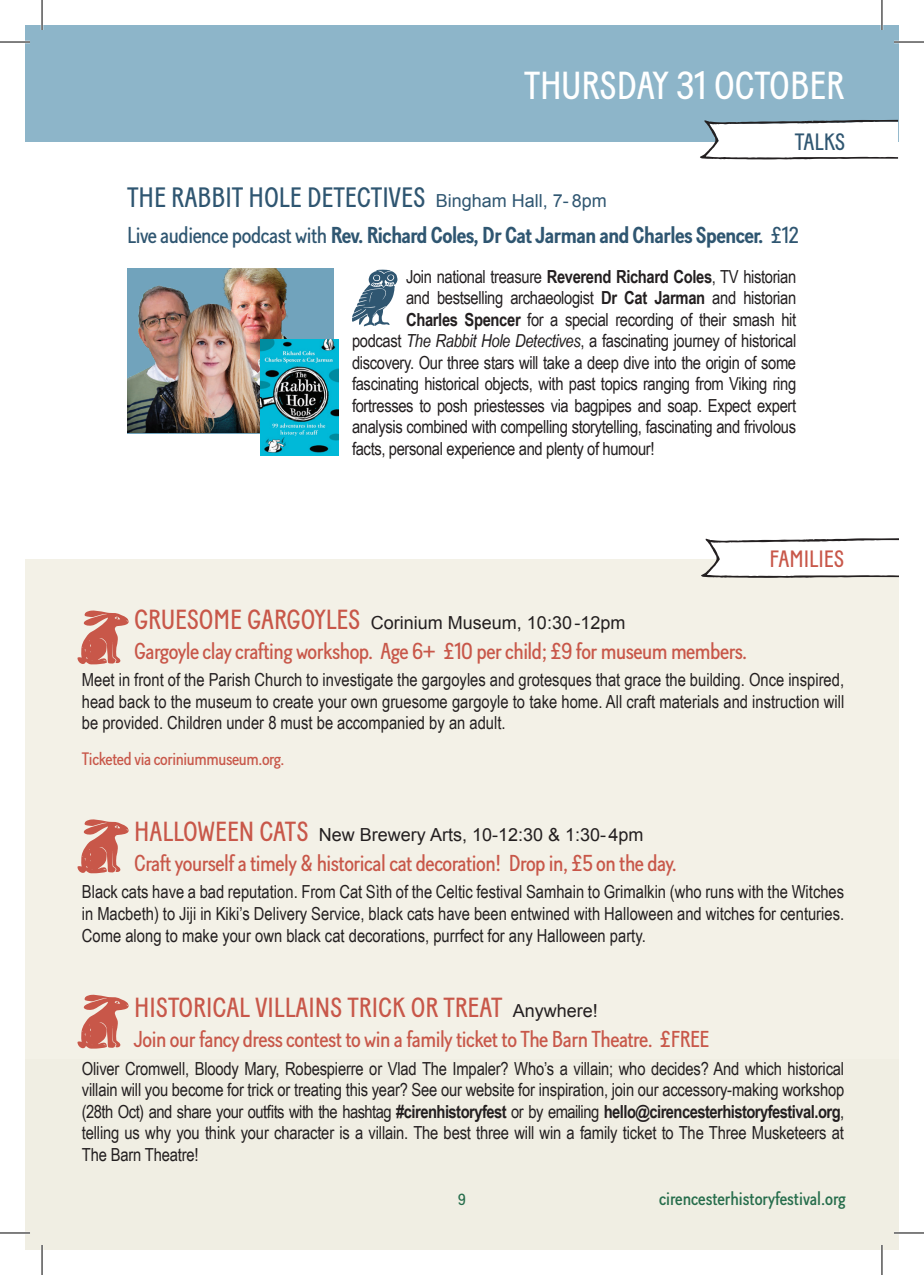
<style>
.page{position:relative;width:924px;height:1275px;background:#fff}
.page>*{position:absolute;margin:0;border:0;box-sizing:border-box;transform-origin:0 0}
.t1{font:condensed 39px "Baton Nouveau";color:#fff}
.t2{font:condensed 38.6px "Baton Nouveau";color:#fff}
.header_2{font:condensed 28px "Baton Nouveau";color:#2f5671}
.header_2-2{font:condensed 27.6px "Baton Nouveau";color:#c85749}
.t3{font:condensed 23.6px "Baton Nouveau";color:#c85749}
.t4{font:condensed 23.6px "Baton Nouveau";letter-spacing:-.01em;color:#2f5671}
.header_2-3{font:condensed 23px "Baton Nouveau";letter-spacing:-.02em;color:#c85749}
.t5{font:700 condensed 23px "Baton Nouveau";letter-spacing:-.02em;color:#2f5671}
.t6{font:condensed 18.8px "Baton Nouveau";color:#266d4c}
.t7{font:18px/21.6px "Arial Narrow";letter-spacing:-.02em;color:#231f20;text-align:justify}
.header_2-4{font:18px "Arial";color:#231f20}
.header_2-5{font:condensed 18px "Baton Nouveau";letter-spacing:-.02em;color:#c85749}
.t8{font:condensed 16px "Baton Nouveau";color:#266d4c}
.s1{font-family:"Arial";font-stretch:normal;font-size:18px}
.s2{font-weight:400}
.s3{font-weight:700}
.s4{font-style:italic}
.s5{font-family:"Baton Nouveau";font-stretch:condensed;font-size:27.6px;color:#c85749}
.s6{font-family:"Arial";font-stretch:normal;font-size:18px;color:#231f20}
</style>
<div class="page">
<div style="left:25px;top:559px;width:873px;height:691px;background:#f0eee2"></div>
<div style="left:25px;top:25px;width:873px;height:116px;background:#8db5c9"></div>
<svg style="left:699px;top:120px;width:198px;height:39px"></svg>
<img style="left:127px;top:268px;width:206px;height:164px">
<img style="left:260px;top:339px;width:78px;height:116px">
<svg style="left:352px;top:270px;width:45px;height:56px"></svg>
<svg style="left:701px;top:538px;width:197px;height:40px"></svg>
<svg style="left:77px;top:610px;width:51px;height:55px"></svg>
<svg style="left:77px;top:819px;width:51px;height:55px"></svg>
<svg style="left:77px;top:994px;width:51px;height:55px"></svg>
<hr style="left:0;top:41px;width:30px;height:2px;background:#fff">
<hr style="left:893px;top:41px;width:30px;height:2px;background:#fff">
<hr style="left:0;top:1231px;width:30px;height:3px;background:#fff">
<hr style="left:893px;top:1231px;width:30px;height:3px;background:#fff">
<hr style="left:41px;top:0;width:2px;height:30px;background:#fff">
<hr style="left:41px;top:1245px;width:2px;height:30px;background:#fff">
<hr style="left:880px;top:0;width:2px;height:30px;background:#fff">
<hr style="left:880px;top:1245px;width:2px;height:30px;background:#fff">
<hr style="left:0;top:42px;width:30px;height:1px;background:#000">
<hr style="left:893px;top:42px;width:30px;height:1px;background:#000">
<hr style="left:0;top:1232px;width:30px;height:1px;background:#000">
<hr style="left:893px;top:1232px;width:30px;height:1px;background:#000">
<hr style="left:42px;top:0;width:1px;height:30px;background:#000">
<hr style="left:42px;top:1245px;width:1px;height:30px;background:#000">
<hr style="left:881px;top:0;width:1px;height:30px;background:#000">
<hr style="left:881px;top:1245px;width:1px;height:30px;background:#000">
<p class="t2" style="left:415px;top:45px;width:318px">THURSDAY 31 OCTOBER</p>
<p class="t1" style="left:524px;top:58px;width:321px">THURSDAY 31 OCTOBER</p>
<p class="t4" style="left:794px;top:125px;width:52px">TALKS</p>
<p class="header_2" style="left:127px;top:178px;width:481px">THE RABBIT HOLE DETECTIVES <span class="s1">Bingham Hall, 7- 8pm</span></p>
<p class="t5" style="left:127px;top:219px;width:672px"><span class="s2">Live audience podcast with</span> Rev. Richard Coles, Dr Cat Jarman and Charles Spencer. <span class="s2">£12</span></p>
<p class="t7" style="left:406px;top:265px;width:391px">Join national treasure <span class="s3">Reverend Richard Coles</span>, TV historian</p>
<p class="t7" style="left:406px;top:286px;width:391px">and bestselling archaeologist <span class="s3">Dr Cat Jarman</span> and historian</p>
<p class="t7" style="left:406px;top:308px;width:391px"><span class="s3">Charles Spencer</span> for a special recording of their smash hit</p>
<p class="t7" style="left:352px;top:329px;width:445px">podcast <span class="s4">The Rabbit Hole Detectives</span>, a fascinating journey of historical</p>
<p class="t7" style="left:352px;top:351px;width:445px">discovery. Our three stars will take a deep dive into the origin of some</p>
<p class="t7" style="left:352px;top:372px;width:445px">fascinating historical objects, with past topics ranging from Viking ring</p>
<p class="t7" style="left:352px;top:394px;width:445px">fortresses to posh priestesses via bagpipes and soap. Expect expert</p>
<p class="t7" style="left:352px;top:415px;width:445px">analysis combined with compelling storytelling, fascinating and frivolous</p>
<p class="t7" style="left:352px;top:437px;width:304px">facts, personal experience and plenty of humour!</p>
<p class="t3" style="left:769px;top:542px;width:76px">FAMILIES</p>
<p class="header_2-4" style="left:134px;top:611px;width:492px"><span class="s5">GRUESOME GARGOYLES</span> Corinium Museum, 10:30 -12pm</p>
<p class="header_2-3" style="left:134px;top:635px;width:614px">Gargoyle clay crafting workshop. Age 6+ £10 per child; £9 for museum members.</p>
<p class="t7" style="left:82px;top:668px;width:763px">Meet in front of the Parish Church to investigate the gargoyles and grotesques that grace the building. Once inspired, head back to the museum to create your own gruesome gargoyle to take home. All craft materials and instruction will be provided. Children under 8 must be accompanied by an adult.</p>
<p class="header_2-5" style="left:82px;top:746px;width:204px">Ticketed via coriniummuseum.org.</p>
<p class="header_2-4" style="left:134px;top:823px;width:510px"><span class="s5">HALLOWEEN CATS</span> New Brewery Arts, 10-12:30 &amp; 1:30- 4pm</p>
<p class="header_2-3" style="left:134px;top:847px;width:544px">Craft yourself a timely &amp; historical cat decoration! Drop in, £5 on the day.</p>
<p class="t7" style="left:82px;top:880px;width:763px">Black cats have a bad reputation. From Cat Sìth of the Celtic festival Samhain to Grimalkin (who runs with the Witches in Macbeth) to Jiji in Kiki’s Delivery Service, black cats have been entwined with Halloween and witches for centuries.<br>Come along to make your own black cat decorations, purrfect for any Halloween party.</p>
<p class="header_2-2" style="left:134px;top:988px;width:465px">HISTORICAL VILLAINS TRICK OR TREAT <span class="s6">Anywhere!</span></p>
<p class="header_2-3" style="left:134px;top:1023px;width:576px">Join our fancy dress contest to win a family ticket to The Barn Theatre. £FREE</p>
<p class="t7" style="left:82px;top:1056px;width:763px">Oliver Cromwell, Bloody Mary, Robespierre or Vlad The Impaler? Who’s a villain; who decides? And which historical villain will you become for trick or treating this year? See our website for inspiration, join our accessory-making workshop (28th Oct) and share your outfits with the hashtag <span class="s3">#cirenhistoryfest</span> or by emailing <span class="s3">hello@cirencesterhistoryfestival.org</span>, telling us why you think your character is a villain. The best three will win a family ticket to The Three Musketeers at The Barn Theatre!</p>
<p class="t8" style="left:458px;top:1188px;width:9px">9</p>
<p class="t6" style="left:659px;top:1185px;width:188px">cirencesterhistoryfestival.org</p>
</div>
